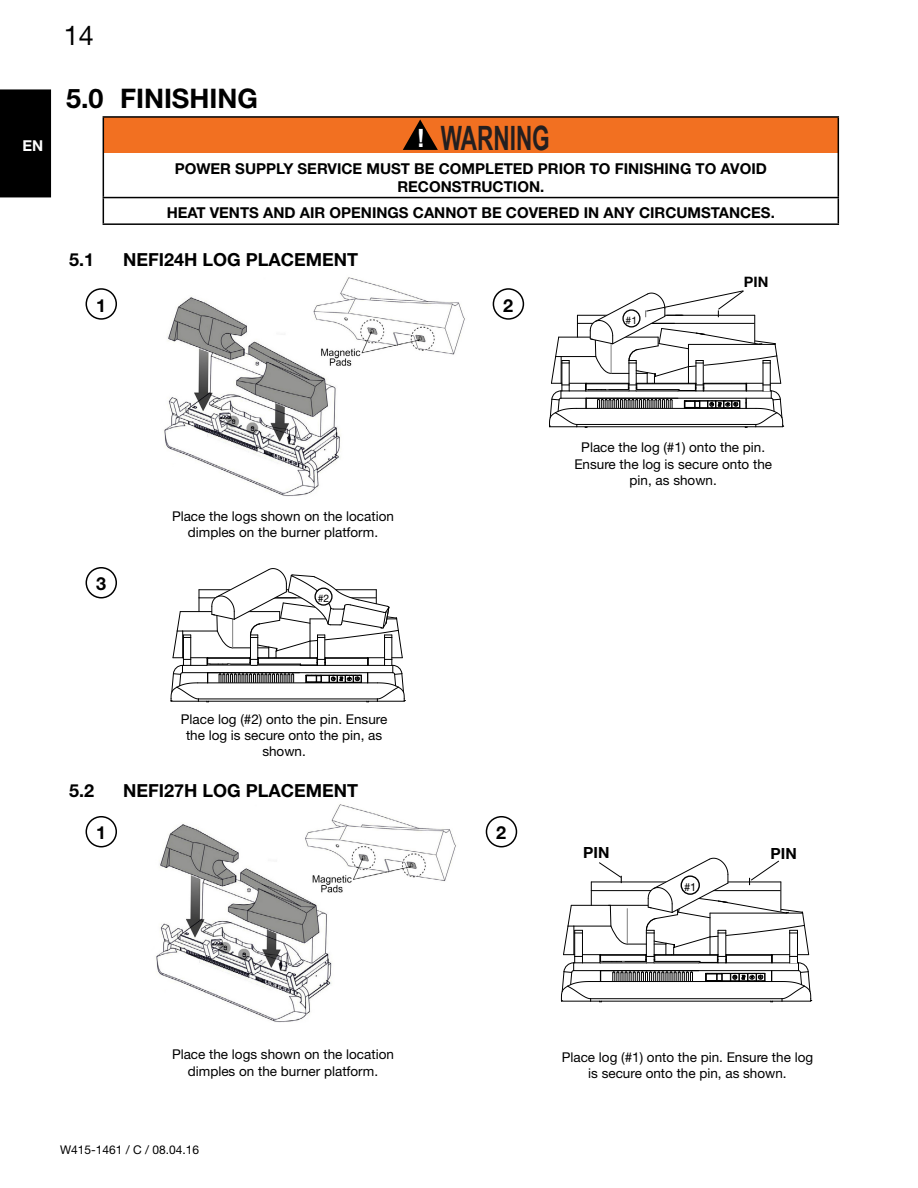
<style>
.page{position:relative;width:918px;height:1188px;background:#fff}
.page>*{position:absolute;margin:0;border:0;box-sizing:border-box;transform-origin:0 0}
.t1{font:700 33.6px "Arial Narrow";color:#231f20;scale:.82 1}
.t2{font:700 27px "Helvetica Neue";color:#000}
.t3{font:27px "Helvetica Neue";color:#000}
.t4{font:700 18px "Helvetica Neue";color:#000}
.t5{font:700 15.45px "Helvetica Neue";color:#000}
.t6{font:700 15px/18px "Helvetica Neue";color:#000;text-align:center}
.t7{font:700 15px "Helvetica Neue";color:#fff}
.t8{font:700 14.4px "Helvetica Neue";color:#000}
.t9{font:13.5px/16.2px "Helvetica Neue";color:#000;text-align:center}
.t10{font:12.15px "Myriad Pro";color:#000}
.t11{font:12px "Helvetica Neue";color:#000}
.t12{font:11.1px "Helvetica Neue";color:#000}
.t13{font:10.35px "Helvetica Neue";color:#000}
.s1{font-family:"Arial";font-size:25.2px;color:#fff}
</style>
<div class="page">
<div style="left:0;top:89px;width:51px;height:108px;background:#000"></div>
<div style="left:104px;top:117px;width:734px;height:36px;background:#f27021"></div>
<svg style="left:403px;top:120px;width:35px;height:30px"></svg>
<hr style="left:103px;top:116px;width:736px;height:2px;background:#000">
<hr style="left:103px;top:118px;width:1px;height:79px;background:#000">
<hr style="left:838px;top:118px;width:1px;height:79px;background:#000">
<hr style="left:103px;top:197px;width:736px;height:1px;background:#000">
<svg style="left:103px;top:198px;width:1px;height:25px"></svg>
<svg style="left:838px;top:198px;width:1px;height:25px"></svg>
<hr style="left:103px;top:223px;width:736px;height:2px;background:#000">
<hr style="left:576px;top:408px;width:180px;height:1px;background:#000">
<hr style="left:577px;top:315px;width:105px;height:1px;background:#000">
<hr style="left:577px;top:424px;width:179px;height:1px;background:#000">
<hr style="left:577px;top:426px;width:179px;height:1px;background:#000">
<hr style="left:561px;top:398px;width:210px;height:1px;background:#000">
<hr style="left:561px;top:356px;width:35px;height:1px;background:#000">
<hr style="left:559px;top:337px;width:36px;height:1px;background:#000">
<hr style="left:577px;top:323px;width:97px;height:1px;background:#000">
<hr style="left:569px;top:391px;width:60px;height:1px;background:#000">
<hr style="left:569px;top:383px;width:60px;height:1px;background:#000">
<svg style="left:549px;top:316px;width:29px;height:111px"></svg>
<img style="left:164px;top:277px;width:301px;height:219px">
<img style="left:156px;top:804px;width:300px;height:219px">
<hr style="left:198px;top:682px;width:180px;height:1px;background:#000">
<hr style="left:199px;top:589px;width:105px;height:1px;background:#000">
<hr style="left:198px;top:699px;width:179px;height:1px;background:#000">
<hr style="left:198px;top:701px;width:179px;height:1px;background:#000">
<hr style="left:182px;top:672px;width:211px;height:1px;background:#000">
<hr style="left:183px;top:631px;width:34px;height:1px;background:#000">
<hr style="left:180px;top:611px;width:37px;height:1px;background:#000">
<hr style="left:199px;top:597px;width:97px;height:1px;background:#000">
<hr style="left:191px;top:665px;width:59px;height:1px;background:#000">
<hr style="left:191px;top:657px;width:59px;height:1px;background:#000">
<svg style="left:170px;top:590px;width:30px;height:112px"></svg>
<svg style="left:206px;top:568px;width:199px;height:134px"></svg>
<div style="left:315px;top:588px;width:17px;height:17px;background:#fff;border-radius:50%"></div>
<div style="left:314px;top:588px;width:19px;height:18px;border:1px solid #000;border-radius:50%"></div>
<hr style="left:590px;top:981px;width:192px;height:1px;background:#000">
<hr style="left:591px;top:882px;width:112px;height:1px;background:#000">
<hr style="left:561px;top:1001px;width:30px;height:1px;background:#000">
<hr style="left:591px;top:998px;width:191px;height:1px;background:#000">
<hr style="left:591px;top:1001px;width:191px;height:1px;background:#000">
<hr style="left:574px;top:970px;width:225px;height:1px;background:#000">
<hr style="left:574px;top:926px;width:37px;height:1px;background:#000">
<hr style="left:571px;top:905px;width:39px;height:1px;background:#000">
<hr style="left:591px;top:890px;width:104px;height:1px;background:#000">
<hr style="left:582px;top:962px;width:64px;height:1px;background:#000">
<hr style="left:582px;top:954px;width:64px;height:1px;background:#000">
<svg style="left:561px;top:882px;width:31px;height:119px"></svg>
<svg style="left:598px;top:857px;width:214px;height:145px"></svg>
<svg style="left:585px;top:290px;width:199px;height:138px"></svg>
<div style="left:86px;top:288px;width:31px;height:32px;border:2px solid #000;border-radius:50%"></div>
<div style="left:86px;top:567px;width:31px;height:31px;border:2px solid #000;border-radius:50%"></div>
<div style="left:86px;top:816px;width:31px;height:31px;border:2px solid #000;border-radius:50%"></div>
<div style="left:486px;top:816px;width:31px;height:31px;border:2px solid #000;border-radius:50%"></div>
<div style="left:493px;top:288px;width:31px;height:32px;border:2px solid #000;border-radius:50%"></div>
<p class="t7" style="left:23px;top:134px;width:22px">EN</p>
<p class="t3" style="left:64px;top:16px;width:32px">14</p>
<p class="t2" style="left:66px;top:77px;width:193px">5.0 FINISHING</p>
<p class="t1" style="left:417px;top:112px;width:164px"><span class="s1">!</span> WARNING</p>
<p class="t6" style="left:175px;top:160px;width:594px">POWER SUPPLY SERVICE MUST BE COMPLETED PRIOR TO FINISHING TO AVOID<br>RECONSTRUCTION.</p>
<p class="t6" style="left:167px;top:204px;width:610px">HEAT VENTS AND AIR OPENINGS CANNOT BE COVERED IN ANY CIRCUMSTANCES.</p>
<p class="t4" style="left:69px;top:245px;width:27px">5.1</p>
<p class="t4" style="left:123px;top:245px;width:237px">NEFI24H LOG PLACEMENT</p>
<p class="t4" style="left:96px;top:291px;width:12px">1</p>
<p class="t4" style="left:503px;top:291px;width:12px">2</p>
<p class="t13" style="left:626px;top:313px;width:13px">#1</p>
<p class="t8" style="left:744px;top:271px;width:26px">PIN</p>
<p class="t4" style="left:96px;top:570px;width:12px">3</p>
<p class="t9" style="left:172px;top:509px;width:223px">Place the logs shown on the location dimples on the burner platform.</p>
<p class="t13" style="left:318px;top:591px;width:13px">#2</p>
<p class="t9" style="left:181px;top:712px;width:208px">Place log (#2) onto the pin. Ensure the log is secure onto the pin, as shown.</p>
<p class="t10" style="left:251px;top:732px;width:45px">NEFI24H</p>
<p class="t4" style="left:69px;top:776px;width:27px">5.2</p>
<p class="t4" style="left:123px;top:776px;width:237px">NEFI27H LOG PLACEMENT</p>
<p class="t4" style="left:96px;top:819px;width:12px">1</p>
<p class="t4" style="left:496px;top:819px;width:12px">2</p>
<p class="t9" style="left:574px;top:440px;width:199px">Place the log (#1) onto the pin.<br>Ensure the log is secure onto the pin, as shown.</p>
<p class="t5" style="left:583px;top:840px;width:28px">PIN</p>
<p class="t5" style="left:771px;top:841px;width:28px">PIN</p>
<p class="t12" style="left:684px;top:879px;width:14px">#1</p>
<p class="t9" style="left:172px;top:1047px;width:223px">Place the logs shown on the location dimples on the burner platform.</p>
<p class="t11" style="left:60px;top:1141px;width:141px">W415-1461 / C / 08.04.16</p>
<p class="t9" style="left:562px;top:1049px;width:253px">Place log (#1) onto the pin. Ensure the log is secure onto the pin, as shown.</p>
</div>
